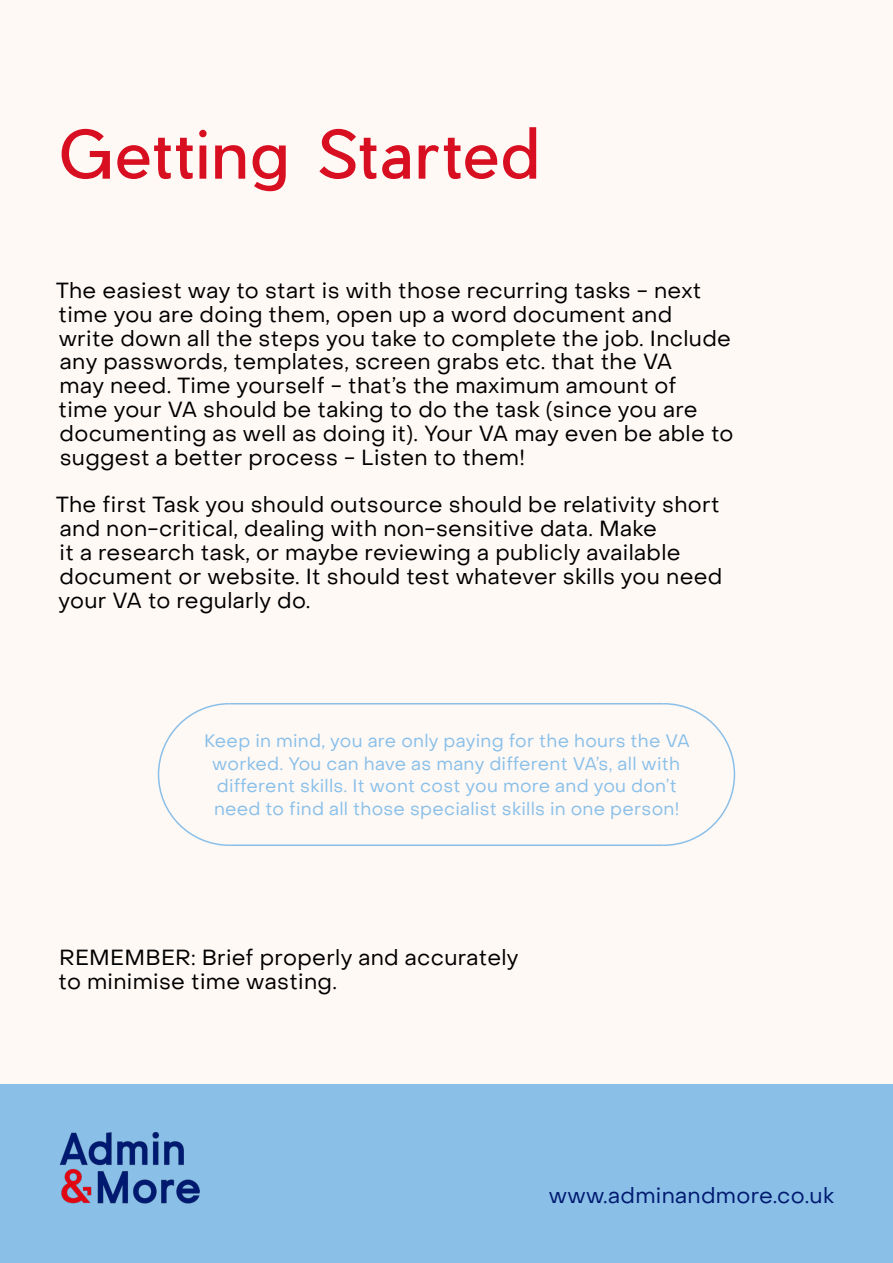
<style>
.page{position:relative;width:893px;height:1263px;background:#fff}
.page>*{position:absolute;margin:0;border:0;box-sizing:border-box;transform-origin:0 0}
.t1{font:66px "Pier Sans";letter-spacing:.03em;color:#d80f21}
.t2{font:21.75px/23.9px "Object Sans";letter-spacing:.015em;color:#000}
.t3{font:21.75px "Object Sans";letter-spacing:.015em;color:#001a70}
.t4{font:18px/22.5px "Object Sans";letter-spacing:.015em;color:#8ac0e9;text-align:center}
</style>
<div class="page">
<div style="left:0;top:0;width:893px;height:1084px;background:#fff9f6"></div>
<div style="left:0;top:1084px;width:893px;height:179px;background:#8abfe8"></div>
<hr style="left:229px;top:703px;width:435px;height:1px;background:#8abfe8">
<svg style="left:157px;top:703px;width:74px;height:143px"></svg>
<svg style="left:662px;top:703px;width:74px;height:143px"></svg>
<hr style="left:229px;top:844px;width:435px;height:2px;background:#8abfe8">
<img style="left:60px;top:1133px;width:139px;height:70px">
<h1 class="t1" style="left:58px;top:111px;width:482px">Getting Started</h1>
<p class="t2" style="left:56px;top:278px;width:679px">The easiest way to start is with those recurring tasks - next time you are doing them, open up a word document and<br>write down all the steps you take to complete the job. Include any passwords, templates, screen grabs etc. that the VA<br>may need. Time yourself - that’s the maximum amount of<br>time your VA should be taking to do the task (since you are documenting as well as doing it). Your VA may even be able to suggest a better process - Listen to them!</p>
<p class="t2" style="left:56px;top:493px;width:668px">The first Task you should outsource should be relativity short and non-critical, dealing with non-sensitive data. Make<br>it a research task, or maybe reviewing a publicly available document or website. It should test whatever skills you need your VA to regularly do.</p>
<p class="t4" style="left:204px;top:730px;width:487px">Keep in mind, you are only paying for the hours the VA worked. You can have as many different VA’s, all with different skills. It wont cost you more and you don’t need to find all those specialist skills in one person!</p>
<p class="t2" style="left:59px;top:946px;width:461px">REMEMBER: Brief properly and accurately to minimise time wasting.</p>
<p class="t3" style="left:549px;top:1182px;width:287px">www.adminandmore.co.uk</p>
</div>
